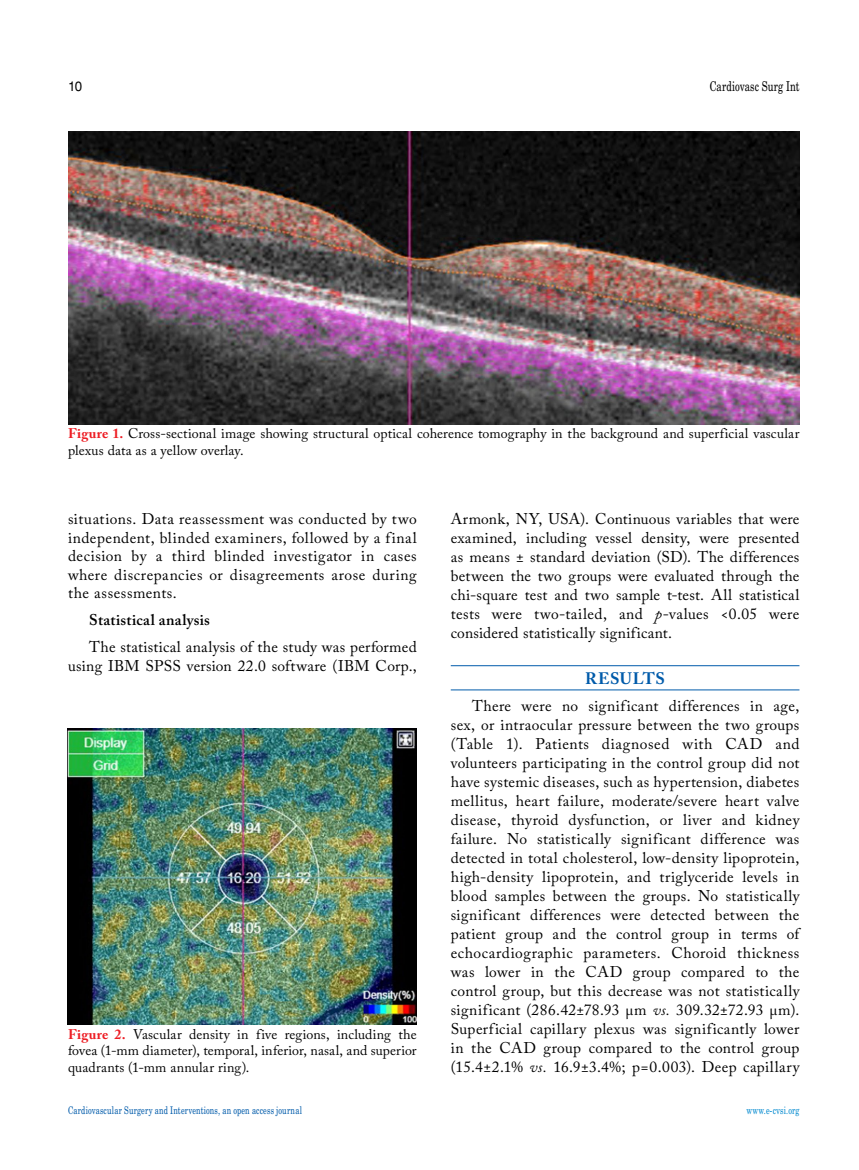
<style>
.page{position:relative;width:859px;height:1170px;background:#fff}
.page>*{position:absolute;margin:0;border:0;box-sizing:border-box;transform-origin:0 0}
.t1{font:700 16.5px "Adobe Caslon Pro";letter-spacing:.03em;color:#005baa}
.t2{font:15.45px/19px "Adobe Caslon Pro";letter-spacing:.02em;color:#000;text-align:justify}
.t3{font:600 15.45px "Adobe Caslon Pro";letter-spacing:.02em;color:#000}
.t4{font:13.95px/16.8px "Adobe Caslon Pro";letter-spacing:.01em;color:#000}
.t5{font:13.5px "Madison Tr";letter-spacing:.005em;color:#000}
.t6{font:13.5px "Helvetica Normal Tr";color:#000}
.t7{font:10.5px "Madison Tr";letter-spacing:.015em;color:#005baa}
.t8{font:10.5px "Madison Tr";letter-spacing:.015em;color:#0089cf}
.s1{font-weight:700;color:#ed1d24}
.s2{font-style:italic}
</style>
<div class="page">
<hr style="left:451px;top:665px;width:348px;height:1px;background:#005baa">
<hr style="left:451px;top:689px;width:348px;height:1px;background:#005baa">
<img style="left:68px;top:132px;width:731px;height:292px">
<img style="left:68px;top:728px;width:349px;height:296px">
<p class="t6" style="left:68px;top:78px;width:16px">10</p>
<p class="t5" style="left:710px;top:78px;width:91px">Cardiovasc Surg Int</p>
<p class="t4" style="left:68px;top:425px;width:733px"><span class="s1">Figure 1.</span> Cross-sectional image showing structural optical coherence tomography in the background and superficial vascular plexus data as a yellow overlay.</p>
<p class="t2" style="left:68px;top:509px;width:350px;line-height:18.6px">situations. Data reassessment was conducted by two independent, blinded examiners, followed by a final decision by a third blinded investigator in cases where discrepancies or disagreements arose during the assessments.</p>
<p class="t3" style="left:89px;top:611px;width:122px">Statistical analysis</p>
<p class="t2" style="left:68px;top:637px;width:350px;line-height:18.6px;text-align:right">The statistical analysis of the study was performed using IBM SPSS version 22.0 software (IBM Corp.,</p>
<p class="t4" style="left:68px;top:1025px;width:350px;text-align:justify"><span class="s1">Figure 2.</span> Vascular density in five regions, including the fovea (1-mm diameter), temporal, inferior, nasal, and superior quadrants (1-mm annular ring).</p>
<p class="t2" style="left:451px;top:509px;width:350px">Armonk, NY, USA). Continuous variables that were examined, including vessel density, were presented as means ± standard deviation (SD). The differences between the two groups were evaluated through the chi-square test and two sample t-test. All statistical tests were two-tailed, and <span class="s2">p</span>-values &lt;0.05 were considered statistically significant.</p>
<p class="t1" style="left:585px;top:668px;width:81px">RESULTS</p>
<p class="t2" style="left:451px;top:696px;width:350px;text-indent:21px">There were no significant differences in age, sex, or intraocular pressure between the two groups (Table 1). Patients diagnosed with CAD and volunteers participating in the control group did not have systemic diseases, such as hypertension, diabetes mellitus, heart failure, moderate/severe heart valve disease, thyroid dysfunction, or liver and kidney failure. No statistically significant difference was detected in total cholesterol, low-density lipoprotein, high-density lipoprotein, and triglyceride levels in blood samples between the groups. No statistically significant differences were detected between the patient group and the control group in terms of echocardiographic parameters. Choroid thickness was lower in the CAD group compared to the control group, but this decrease was not statistically significant (286.42±78.93 μm <span class="s2">vs.</span> 309.32±72.93 μm).<br>Superficial capillary plexus was significantly lower in the CAD group compared to the control group (15.4±2.1% <span class="s2">vs.</span> 16.9±3.4%; p=0.003). Deep capillary</p>
<p class="t7" style="left:68px;top:1103px;width:235px">Cardiovascular Surgery and Interventions, an open access journal</p>
<p class="t8" style="left:746px;top:1103px;width:55px">www.e-cvsi.org</p>
</div>
